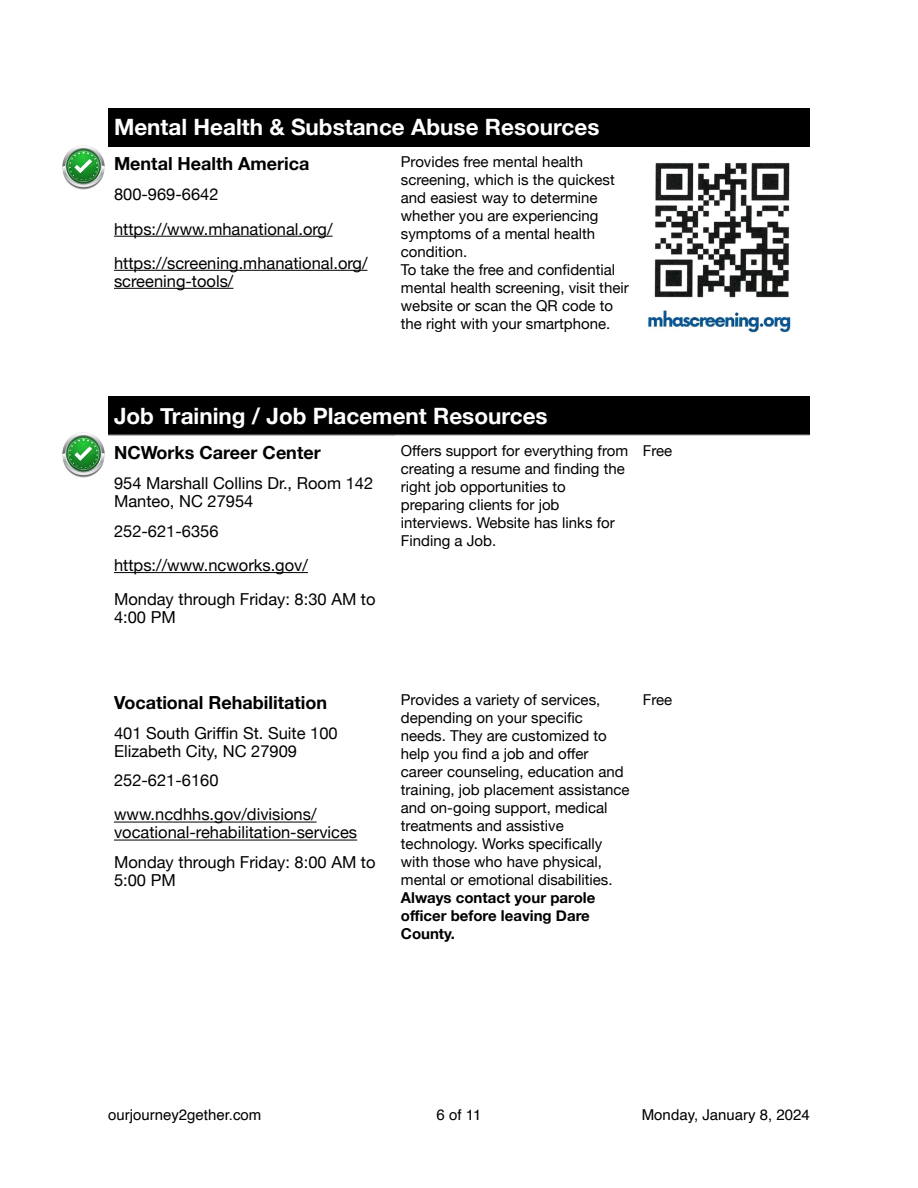
<style>
.page{position:relative;width:918px;height:1188px;background:#fff}
.page>*{position:absolute;margin:0;border:0;box-sizing:border-box;transform-origin:0 0}
.t1{font:700 22.5px "Helvetica Neue";color:#fff}
.t2{font:700 18px "Helvetica Neue";color:#000}
.t3{font:16.5px/34px "Helvetica Neue";color:#000}
.t4{font:15px/18px "Helvetica Neue";color:#000}
.t5{font:700 15px/18px "Helvetica Neue";color:#000}
.t6{font:15px "Helvetica";color:#000}
</style>
<div class="page">
<hr style="left:114px;top:236px;width:219px;height:1px;background:#000">
<hr style="left:114px;top:270px;width:254px;height:1px;background:#000">
<hr style="left:114px;top:288px;width:119px;height:1px;background:#000">
<div style="left:395px;top:108px;width:414px;height:38px;background:#000"></div>
<div style="left:108px;top:108px;width:287px;height:38px;background:#000"></div>
<img style="left:648px;top:162px;width:143px;height:171px">
<div style="left:108px;top:396px;width:701px;height:39px;background:#000"></div>
<hr style="left:114px;top:572px;width:194px;height:1px;background:#000">
<hr style="left:114px;top:822px;width:203px;height:1px;background:#000">
<hr style="left:114px;top:840px;width:243px;height:1px;background:#000">
<hr style="left:108px;top:435px;width:701px;height:1px;background:#a6a6a6">
<img style="left:63px;top:433px;width:42px;height:44px">
<img style="left:63px;top:145px;width:42px;height:45px">
<h1 class="t1" style="left:114px;top:114px;width:487px">Mental Health &amp; Substance Abuse Resources</h1>
<p class="t2" style="left:114px;top:153px;width:197px">Mental Health America</p>
<p class="t4" style="left:401px;top:152px;width:229px">Provides free mental health screening, which is the quickest and easiest way to determine whether you are experiencing symptoms of a mental health condition.<br>To take the free and confidential mental health screening, visit their website or scan the QR code to the right with your smartphone.</p>
<p class="t3" style="left:114px;top:177px;width:255px">800-969-6642 https://www.mhanational.org/ https://screening.mhanational.org/</p>
<p class="t3" style="left:114px;top:264px;width:121px">screening-tools/</p>
<h1 class="t1" style="left:114px;top:402px;width:435px">Job Training / Job Placement Resources</h1>
<p class="t2" style="left:114px;top:442px;width:208px">NCWorks Career Center</p>
<p class="t4" style="left:401px;top:441px;width:229px">Offers support for everything from creating a resume and fi nding the right job opportunities to preparing clients for job interviews. Website has links for<br>Finding a Job.</p>
<p class="t4" style="left:643px;top:441px;width:31px">Free</p>
<p class="t3" style="left:114px;top:474px;width:261px;line-height:18px">954 Marshall Collins Dr., Room 142<br>Manteo, NC 27954</p>
<p class="t3" style="left:114px;top:514px;width:263px">252-621-6356 https://www.ncworks.gov/<br>Monday through Friday: 8:30 AM to</p>
<p class="t3" style="left:114px;top:600px;width:63px">4:00 PM</p>
<p class="t2" style="left:114px;top:691px;width:215px">Vocational Rehabilitation</p>
<p class="t4" style="left:401px;top:690px;width:230px">Provides a variety of services, depending on your specific needs. They are customized to help you fi nd a job and offer career counseling, education and training, job placement assistance and on-going support, medical treatments and assistive technology. Works specifically with those who have physical, mental or emotional disabilities.</p>
<p class="t5" style="left:401px;top:888px;width:196px">Always contact your parole officer before leaving Dare<br>County.</p>
<p class="t3" style="left:114px;top:724px;width:225px;line-height:18px">401 South Griffi n St. Suite 100<br>Elizabeth City, NC 27909</p>
<p class="t3" style="left:114px;top:763px;width:204px">252-621-6160 www.ncdhhs.gov/divisions/</p>
<p class="t3" style="left:114px;top:818px;width:263px;line-height:29.5px">vocational-rehabilitation-services<br>Monday through Friday: 8:00 AM to</p>
<p class="t3" style="left:114px;top:863px;width:63px">5:00 PM</p>
<p class="t4" style="left:643px;top:690px;width:31px">Free</p>
<p class="t6" style="left:108px;top:1108px;width:155px">ourjourney2gether.com</p>
<p class="t6" style="left:437px;top:1108px;width:46px">6 of 11</p>
<p class="t6" style="left:642px;top:1108px;width:170px">Monday, January 8, 2024</p>
</div>
